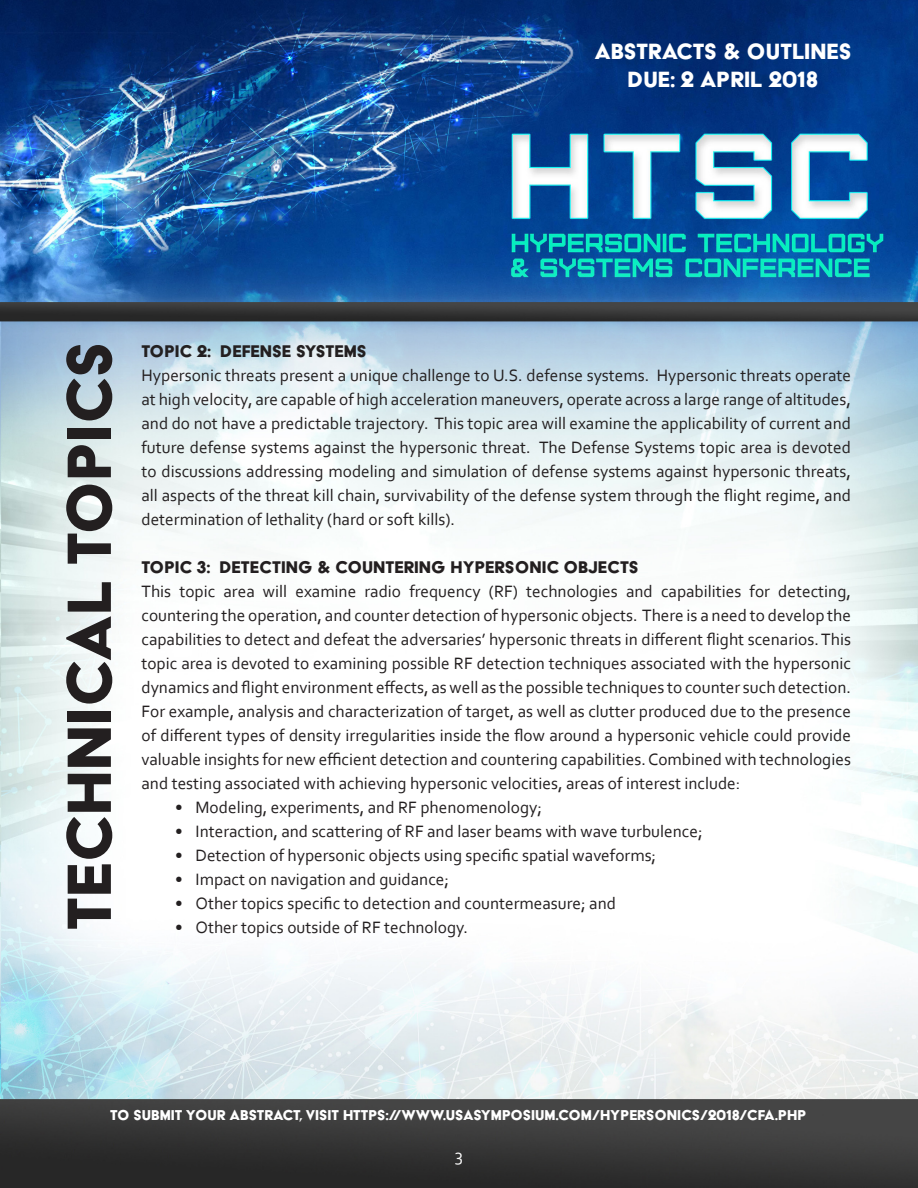
<style>
.page{position:relative;width:918px;height:1188px;background:#fff}
.page>*{position:absolute;margin:0;border:0;box-sizing:border-box;transform-origin:0 0}
.Headers{font:72px "Acier BAT Text Solid";color:#231f20}
.Headers-2{font:25.5px "Acier BAT Text Solid";color:#fff}
.Main_Content{font:19.5px "Acier BAT Text Solid";color:#231f20}
.Main_Content-2{font:18px "Corbel";color:#fff}
.Main_Content-3{font:17.25px/24px "Corbel";color:#231f20;text-align:justify}
.Main_Content-4{font:16.5px "Acier BAT Text Solid";color:#fff}
</style>
<div class="page">
<img style="left:0;top:0;width:918px;height:1188px">
<p class="Headers-2" style="left:594px;top:38px;width:259px">ABSTRACTS &amp; OUTLINES</p>
<p class="Headers-2" style="left:628px;top:66px;width:192px">DUE: 2 APRIL 2018</p>
<p class="Headers" style="left:51px;top:930px;width:590px;rotate:-90deg">TECHNICAL TOPICS</p>
<p class="Main_Content" style="left:141px;top:341px;width:227px">TOPIC 2: DEFENSE SYSTEMS</p>
<p class="Main_Content-3" style="left:141px;top:363px;width:711px">Hypersonic threats present a unique challenge to U.S. defense systems. Hypersonic threats operate at high velocity, are capable of high acceleration maneuvers, operate across a large range of altitudes, and do not have a predictable trajectory. This topic area will examine the applicability of current and future defense systems against the hypersonic threat. The Defense Systems topic area is devoted to discussions addressing modeling and simulation of defense systems against hypersonic threats, all aspects of the threat kill chain, survivability of the defense system through the flight regime, and determination of lethality (hard or soft kills).</p>
<p class="Main_Content" style="left:141px;top:557px;width:499px">TOPIC 3: DETECTING &amp; COUNTERING HYPERSONIC OBJECTS</p>
<p class="Main_Content-3" style="left:141px;top:579px;width:711px">This topic area will examine radio frequency (RF) technologies and capabilities for detecting, countering the operation, and counter detection of hypersonic objects. There is a need to develop the capabilities to detect and defeat the adversaries’ hypersonic threats in different flight scenarios. This topic area is devoted to examining possible RF detection techniques associated with the hypersonic dynamics and flight environment effects, as well as the possible techniques to counter such detection.<br>For example, analysis and characterization of target, as well as clutter produced due to the presence of different types of density irregularities inside the flow around a hypersonic vehicle could provide valuable insights for new efficient detection and countering capabilities. Combined with technologies and testing associated with achieving hypersonic velocities, areas of interest include:</p>
<p class="Main_Content-3" style="left:175px;top:795px;width:368px">• Modeling, experiments, and RF phenomenology;</p>
<p class="Main_Content-3" style="left:175px;top:819px;width:529px">• Interaction, and scattering of RF and laser beams with wave turbulence;</p>
<p class="Main_Content-3" style="left:175px;top:843px;width:483px">• Detection of hypersonic objects using specific spatial waveforms;</p>
<p class="Main_Content-3" style="left:175px;top:867px;width:275px">• Impact on navigation and guidance;</p>
<p class="Main_Content-3" style="left:175px;top:891px;width:442px">• Other topics specific to detection and countermeasure; and</p>
<p class="Main_Content-3" style="left:175px;top:915px;width:294px">• Other topics outside of RF technology.</p>
<p class="Main_Content-4" style="left:110px;top:1106px;width:698px">TO SUBMIT YOUR ABSTRACT, VISIT HTTPS://WWW.USASYMPOSIUM.COM/HYPERSONICS/2018/CFA.PHP</p>
<p class="Main_Content-2" style="left:455px;top:1144px;width:10px">3</p>
</div>
